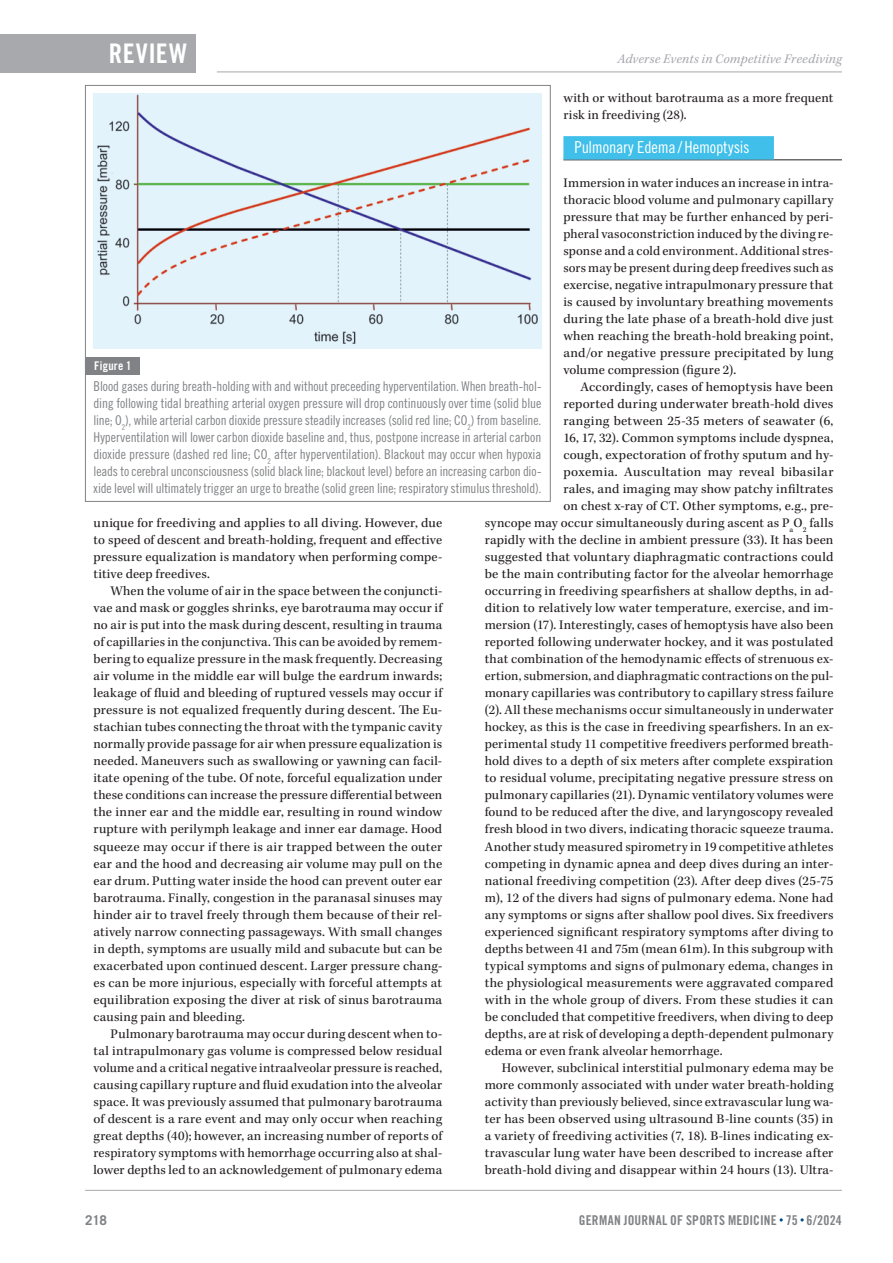
<style>
.page{position:relative;width:893px;height:1263px;background:#fff}
.page>*{position:absolute;margin:0;border:0;box-sizing:border-box;transform-origin:0 0}
.t1{font:27px "Trade Gothic LT Std Bd Cn 20";color:#fff}
.t2{font:16.5px "Trade Gothic LT Std Cn 18";letter-spacing:-.01em;color:#fff}
.t3{font:13.5px/17px "Kepler Std";letter-spacing:.015em;color:#231f20;text-align:justify}
.t4{font:13.5px/17px "Trade Gothic LT Std Cn 18";letter-spacing:-.005em;color:#808285;text-align:justify}
.t5{font:13.5px "Trade Gothic LT Std Bd Cn 20";letter-spacing:.02em;color:#808285}
.t6{font:italic 13.5px "Kepler Std";letter-spacing:.015em;color:#a8a9ad}
.t7{font:700 13.5px "Trade Gothic LT Std";color:#808285}
.t8{font:12px "Trade Gothic LT Std Bd Cn 20";letter-spacing:.02em;color:#fff}
</style>
<div class="page">
<div style="left:0;top:34px;width:196px;height:38px;background:#a8a9ad"></div>
<hr style="left:217px;top:72px;width:625px;height:1px;background:#a8a9ad">
<hr style="left:85px;top:1190px;width:757px;height:1px;background:#a8a9ad">
<hr style="left:563px;top:159px;width:279px;height:1px;background:#231f20">
<div style="left:563px;top:136px;width:211px;height:24px;background:#3fbfe9"></div>
<div style="left:86px;top:357px;width:54px;height:17px;background:#808285"></div>
<img style="left:96px;top:94px;width:446px;height:254px">
<h1 class="t1" style="left:109px;top:37px;width:28px">REVIEW</h1>
<p class="t6" style="left:617px;top:51px;width:226px">Adverse Events in Competitive Freediving</p>
<p class="t3" style="left:563px;top:90px;width:271px">with or without barotrauma as a more frequent risk in freediving (28).</p>
<p class="t2" style="left:574px;top:137px;width:177px">Pulmonary Edema / Hemoptysis</p>
<p class="t3" style="left:563px;top:175px;width:272px">Immersion in water induces an increase in intra&shy;thoracic blood volume and pulmonary capillary pressure that may be further enhanced by peri&shy;pheral vasoconstriction induced by the diving re&shy;sponse and a cold environment. Additional stres&shy;sors may be present during deep freedives such as exercise, negative intrapulmonary pressure that is caused by involuntary breathing movements during the late phase of a breath-hold dive just when reaching the breath-hold breaking point, and/or negative pressure precipitated by lung volume compression (figure 2).</p>
<p class="t3" style="left:580px;top:379px;width:254px">Accordingly, cases of hemoptysis have been</p>
<p class="t3" style="left:563px;top:396px;width:271px">reported during underwater breath-hold dives</p>
<p class="t3" style="left:563px;top:413px;width:272px">ranging between 25-35 meters of seawater (6,</p>
<p class="t3" style="left:563px;top:430px;width:271px">16, 17, 32). Common symptoms include dyspnea,</p>
<p class="t3" style="left:563px;top:447px;width:272px">cough, expectoration of frothy sputum and hy-</p>
<p class="t3" style="left:563px;top:464px;width:272px">poxemia. Auscultation may reveal bibasilar</p>
<p class="t3" style="left:563px;top:481px;width:271px">rales, and imaging may show patchy infiltrates</p>
<p class="t3" style="left:563px;top:498px;width:272px">on chest x-ray of CT. Other symptoms, e.g., pre-</p>
<p class="t3" style="left:485px;top:515px;width:350px">syncope may occur simultaneously during ascent as P<sub>a</sub>O<sub>2</sub> falls</p>
<p class="t3" style="left:485px;top:532px;width:350px">rapidly with the decline in ambient pressure (33). It has been</p>
<p class="t3" style="left:485px;top:549px;width:350px">suggested that voluntary diaphragmatic contractions could</p>
<p class="t3" style="left:485px;top:566px;width:350px">be the main contributing factor for the alveolar hemorrhage</p>
<p class="t3" style="left:485px;top:583px;width:350px">occurring in freediving spearfishers at shallow depths, in ad-</p>
<p class="t3" style="left:485px;top:600px;width:350px">dition to relatively low water temperature, exercise, and im-</p>
<p class="t3" style="left:485px;top:617px;width:350px">mersion (17). Interestingly, cases of hemoptysis have also been</p>
<p class="t3" style="left:485px;top:634px;width:350px">reported following underwater hockey, and it was postulated</p>
<p class="t3" style="left:485px;top:651px;width:350px">that combination of the hemodynamic effects of strenuous ex-</p>
<p class="t3" style="left:485px;top:668px;width:350px">ertion, submersion, and diaphragmatic contractions on the pul-</p>
<p class="t3" style="left:485px;top:685px;width:350px">monary capillaries was contributory to capillary stress failure</p>
<p class="t3" style="left:485px;top:702px;width:350px">(2). All these mechanisms occur simultaneously in underwater</p>
<p class="t3" style="left:485px;top:719px;width:350px">hockey, as this is the case in freediving spearfishers. In an ex-</p>
<p class="t3" style="left:485px;top:736px;width:350px">perimental study 11 competitive freedivers performed breath-</p>
<p class="t3" style="left:485px;top:753px;width:350px">hold dives to a depth of six meters after complete exspiration</p>
<p class="t3" style="left:485px;top:770px;width:350px">to residual volume, precipitating negative pressure stress on</p>
<p class="t3" style="left:485px;top:787px;width:350px">pulmonary capillaries (21). Dynamic ventilatory volumes were</p>
<p class="t3" style="left:485px;top:804px;width:350px">found to be reduced after the dive, and laryngoscopy revealed</p>
<p class="t3" style="left:485px;top:821px;width:350px">fresh blood in two divers, indicating thoracic squeeze trauma.</p>
<p class="t3" style="left:485px;top:838px;width:350px">Another study measured spirometry in 19 competitive athletes</p>
<p class="t3" style="left:485px;top:855px;width:350px">competing in dynamic apnea and deep dives during an inter-</p>
<p class="t3" style="left:485px;top:872px;width:350px">national freediving competition (23). After deep dives (25-75</p>
<p class="t3" style="left:485px;top:889px;width:350px">m), 12 of the divers had signs of pulmonary edema. None had</p>
<p class="t3" style="left:485px;top:906px;width:350px">any symptoms or signs after shallow pool dives. Six freedivers</p>
<p class="t3" style="left:485px;top:923px;width:350px">experienced significant respiratory symptoms after diving to</p>
<p class="t3" style="left:485px;top:940px;width:350px">depths between 41 and 75m (mean 61m). In this subgroup with</p>
<p class="t3" style="left:485px;top:957px;width:350px">typical symptoms and signs of pulmonary edema, changes in</p>
<p class="t3" style="left:485px;top:974px;width:350px">the physiological measurements were aggravated compared</p>
<p class="t3" style="left:485px;top:991px;width:350px">with in the whole group of divers. From these studies it can</p>
<p class="t3" style="left:485px;top:1008px;width:350px">be concluded that competitive freedivers, when diving to deep</p>
<p class="t3" style="left:485px;top:1025px;width:350px">depths, are at risk of developing a depth-dependent pulmonary</p>
<p class="t3" style="left:485px;top:1042px;width:239px">edema or even frank alveolar hemorrhage.</p>
<p class="t3" style="left:502px;top:1059px;width:333px">However, subclinical interstitial pulmonary edema may be</p>
<p class="t3" style="left:485px;top:1076px;width:350px">more commonly associated with under water breath-holding</p>
<p class="t3" style="left:485px;top:1093px;width:350px">activity than previously believed, since extravascular lung wa-</p>
<p class="t3" style="left:485px;top:1110px;width:350px">ter has been observed using ultrasound B-line counts (35) in</p>
<p class="t3" style="left:485px;top:1127px;width:350px">a variety of freediving activities (7, 18). B-lines indicating ex-</p>
<p class="t3" style="left:485px;top:1144px;width:350px">travascular lung water have been described to increase after</p>
<p class="t3" style="left:485px;top:1161px;width:350px">breath-hold diving and disappear within 24 hours (13). Ultra-</p>
<p class="t8" style="left:94px;top:358px;width:39px">FIGURE 1</p>
<p class="t4" style="left:94px;top:378px;width:449px">Blood gases during breath-holding with and without preceeding hyperventilation. When breath-hol&shy;ding following tidal breathing arterial oxygen pressure will drop continuously over time (solid blue line; O<sub>2</sub>), while arterial carbon dioxide pressure steadily increases (solid red line; CO<sub>2</sub>) from baseline.<br>Hyperventilation will lower carbon dioxide baseline and, thus, postpone increase in arterial carbon dioxide pressure (dashed red line; CO<sub>2</sub> after hyperventilation). Blackout may occur when hypoxia leads to cerebral unconsciousness (solid black line; blackout level) before an increasing carbon dio&shy;xide level will ultimately trigger an urge to breathe (solid green line; respiratory stimulus threshold).</p>
<p class="t3" style="left:94px;top:515px;width:350px">unique for freediving and applies to all diving. However, due to speed of descent and breath-holding, frequent and effective pressure equalization is mandatory when performing compe&shy;titive deep freedives.</p>
<p class="t3" style="left:94px;top:583px;width:350px;text-indent:17px">When the volume of air in the space between the conjuncti&shy;vae and mask or goggles shrinks, eye barotrauma may occur if no air is put into the mask during descent, resulting in trauma of capillaries in the conjunctiva. This can be avoided by remem&shy;bering to equalize pressure in the mask frequently. Decreasing air volume in the middle ear will bulge the eardrum inwards; leakage of fluid and bleeding of ruptured vessels may occur if pressure is not equalized frequently during descent. The Eu&shy;stachian tubes connecting the throat with the tympanic cavity normally provide passage for air when pressure equalization is needed. Maneuvers such as swallowing or yawning can facil&shy;itate opening of the tube. Of note, forceful equalization under these conditions can increase the pressure differential between the inner ear and the middle ear, resulting in round window rupture with perilymph leakage and inner ear damage. Hood squeeze may occur if there is air trapped between the outer ear and the hood and decreasing air volume may pull on the ear drum. Putting water inside the hood can prevent outer ear barotrauma. Finally, congestion in the paranasal sinuses may hinder air to travel freely through them because of their rel&shy;atively narrow connecting passageways. With small changes in depth, symptoms are usually mild and subacute but can be exacerbated upon continued descent. Larger pressure chang&shy;es can be more injurious, especially with forceful attempts at equilibration exposing the diver at risk of sinus barotrauma causing pain and bleeding.</p>
<p class="t3" style="left:94px;top:1025px;width:350px;text-indent:17px">Pulmonary barotrauma may occur during descent when to&shy;tal intrapulmonary gas volume is compressed below residual volume and a critical negative intraalveolar pressure is reached, causing capillary rupture and fluid exudation into the alveolar space. It was previously assumed that pulmonary barotrauma of descent is a rare event and may only occur when reaching great depths (40); however, an increasing number of reports of respiratory symptoms with hemorrhage occurring also at shal&shy;lower depths led to an acknowledgement of pulmonary edema</p>
<p class="t7" style="left:85px;top:1211px;width:24px">218</p>
<p class="t5" style="left:579px;top:1212px;width:265px">GERMAN JOURNAL OF SPORTS MEDICINE 75 6/2024</p>
</div>
